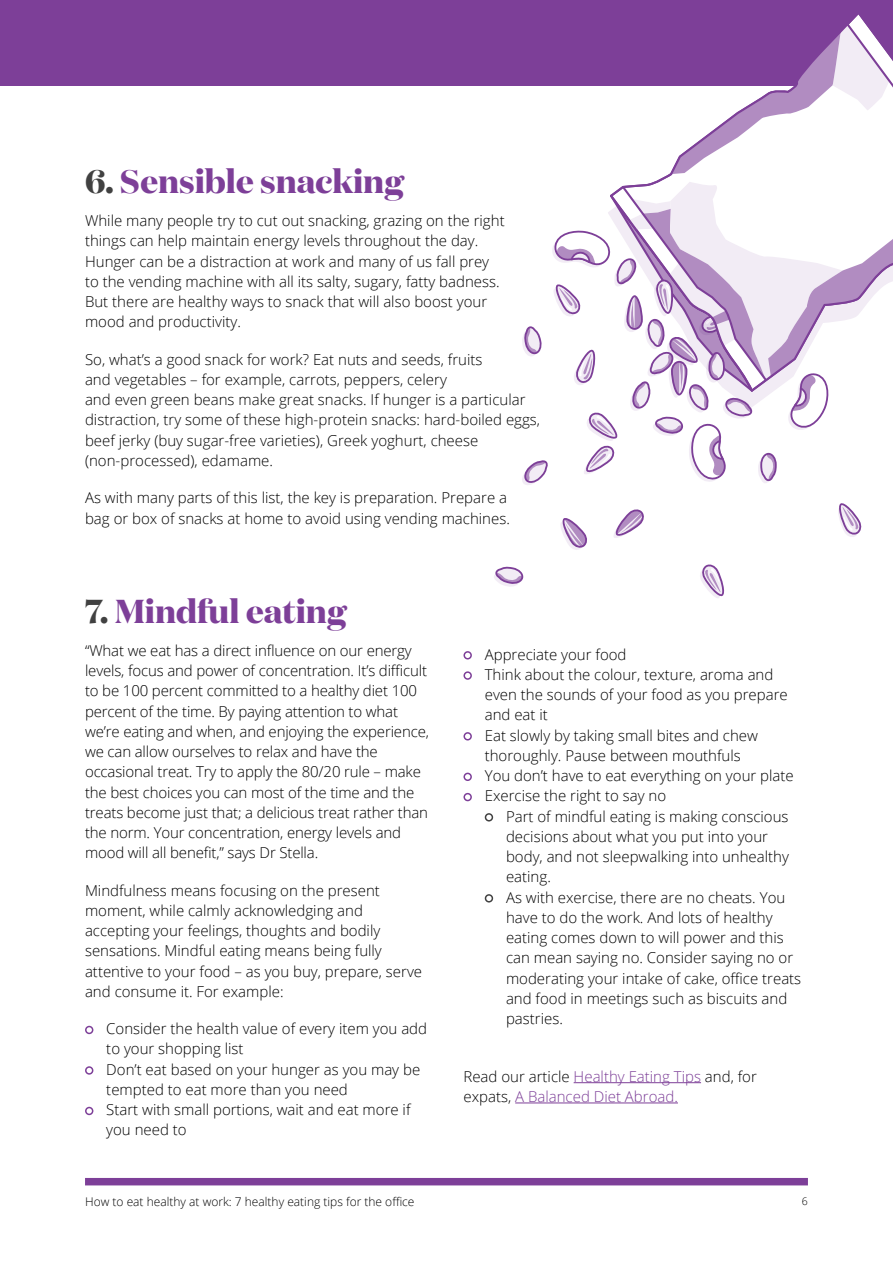
<style>
.page{position:relative;width:893px;height:1263px;background:#fff}
.page>*{position:absolute;margin:0;border:0;box-sizing:border-box;transform-origin:0 0}
.t1{font:700 33px "Domaine Display";color:#7d3f98}
.t2{font:300 15px/20.2px "Open Sans";color:#000}
.t3{font:300 15px/20.2px "Open Sans";color:#7d3f98}
.t4{font:300 12px "Open Sans";color:#000}
.t5{font:300 10.5px "Open Sans";color:#000}
.s1{color:#414141}
.s2{color:#000}
</style>
<div class="page">
<div style="left:0;top:0;width:893px;height:85px;background:#7d3f98"></div>
<div style="left:85px;top:1178px;width:723px;height:7px;background:#7d3f98"></div>
<div style="left:85px;top:1026px;width:8px;height:8px;border:2px solid #7d3f98;border-radius:50%"></div>
<div style="left:85px;top:1066px;width:8px;height:9px;border:2px solid #7d3f98;border-radius:50%"></div>
<div style="left:85px;top:1107px;width:8px;height:8px;border:2px solid #7d3f98;border-radius:50%"></div>
<hr style="left:574px;top:1082px;width:127px;height:1px;background:#7d3f98">
<hr style="left:515px;top:1102px;width:163px;height:1px;background:#7d3f98">
<div style="left:463px;top:651px;width:9px;height:8px;border:2px solid #7d3f98;border-radius:50%"></div>
<div style="left:463px;top:671px;width:9px;height:9px;border:2px solid #7d3f98;border-radius:50%"></div>
<div style="left:463px;top:732px;width:9px;height:8px;border:2px solid #7d3f98;border-radius:50%"></div>
<div style="left:463px;top:773px;width:9px;height:8px;border:2px solid #7d3f98;border-radius:50%"></div>
<div style="left:463px;top:793px;width:9px;height:8px;border:2px solid #7d3f98;border-radius:50%"></div>
<div style="left:485px;top:813px;width:8px;height:8px;border:2px solid #414141;border-radius:50%"></div>
<div style="left:485px;top:894px;width:8px;height:8px;border:2px solid #414141;border-radius:50%"></div>
<svg style="left:671px;top:24px;width:222px;height:150px"></svg>
<svg style="left:700px;top:564px;width:25px;height:34px"></svg>
<svg style="left:494px;top:566px;width:30px;height:21px"></svg>
<svg style="left:614px;top:509px;width:30px;height:29px"></svg>
<svg style="left:560px;top:518px;width:27px;height:32px"></svg>
<svg style="left:838px;top:503px;width:24px;height:34px"></svg>
<svg style="left:522px;top:182px;width:371px;height:303px"></svg>
<h3 class="t1" style="left:85px;top:157px;width:320px"><span class="s1">6.</span> Sensible snacking</h3>
<p class="t2" style="left:85px;top:210px;width:421px">While many people try to cut out snacking, grazing on the right things can help maintain energy levels throughout the day.<br>Hunger can be a distraction at work and many of us fall prey to the vending machine with all its salty, sugary, fatty badness.<br>But there are healthy ways to snack that will also boost your mood and productivity.</p>
<p class="t2" style="left:85px;top:349px;width:457px">So, what’s a good snack for work? Eat nuts and seeds, fruits<br>and vegetables – for example, carrots, peppers, celery<br>and even green beans make great snacks. If hunger is a particular distraction, try some of these high-protein snacks: hard-boiled eggs, beef jerky (buy sugar-free varieties), Greek yoghurt, cheese (non-processed), edamame.</p>
<p class="t2" style="left:85px;top:487px;width:426px">As with many parts of this list, the key is preparation. Prepare a bag or box of snacks at home to avoid using vending machines.</p>
<h3 class="t1" style="left:85px;top:587px;width:263px"><span class="s1">7.</span> Mindful eating</h3>
<p class="t2" style="left:85px;top:640px;width:345px">“What we eat has a direct influence on our energy levels, focus and power of concentration. It’s difficult to be 100 percent committed to a healthy diet 100 percent of the time. By paying attention to what we’re eating and when, and enjoying the experience, we can allow ourselves to relax and have the occasional treat. Try to apply the 80/20 rule – make the best choices you can most of the time and the treats become just that; a delicious treat rather than the norm. Your concentration, energy levels and mood will all benefit,” says Dr Stella.</p>
<p class="t2" style="left:85px;top:880px;width:339px">Mindfulness means focusing on the present moment, while calmly acknowledging and accepting your feelings, thoughts and bodily sensations. Mindful eating means being fully attentive to your food – as you buy, prepare, serve and consume it. For example:</p>
<p class="t2" style="left:106px;top:1018px;width:322px">Consider the health value of every item you add to your shopping list</p>
<p class="t2" style="left:106px;top:1059px;width:315px">Don’t eat based on your hunger as you may be tempted to eat more than you need</p>
<p class="t2" style="left:106px;top:1099px;width:306px">Start with small portions, wait and eat more if you need to</p>
<p class="t2" style="left:485px;top:643px;width:143px">Appreciate your food</p>
<p class="t2" style="left:485px;top:664px;width:304px">Think about the colour, texture, aroma and even the sounds of your food as you prepare and eat it</p>
<p class="t2" style="left:485px;top:724px;width:275px">Eat slowly by taking small bites and chew thoroughly. Pause between mouthfuls</p>
<p class="t2" style="left:485px;top:765px;width:310px">You don’t have to eat everything on your plate</p>
<p class="t2" style="left:485px;top:785px;width:183px">Exercise the right to say no</p>
<p class="t2" style="left:506px;top:805px;width:284px">Part of mindful eating is making conscious decisions about what you put into your body, and not sleepwalking into unhealthy eating.</p>
<p class="t2" style="left:506px;top:886px;width:297px">As with exercise, there are no cheats. You have to do the work. And lots of healthy eating comes down to will power and this can mean saying no. Consider saying no or moderating your intake of cake, office treats and food in meetings such as biscuits and pastries.</p>
<p class="t3" style="left:463px;top:1065px;width:295px"><span class="s2">Read our article</span> Healthy Eating Tips <span class="s2">and, for expats,</span> A Balanced Diet Abroad.</p>
<p class="t4" style="left:85px;top:1193px;width:331px">How to eat healthy at work: 7 healthy eating tips for the office</p>
<p class="t5" style="left:802px;top:1194px;width:7px">6</p>
</div>
